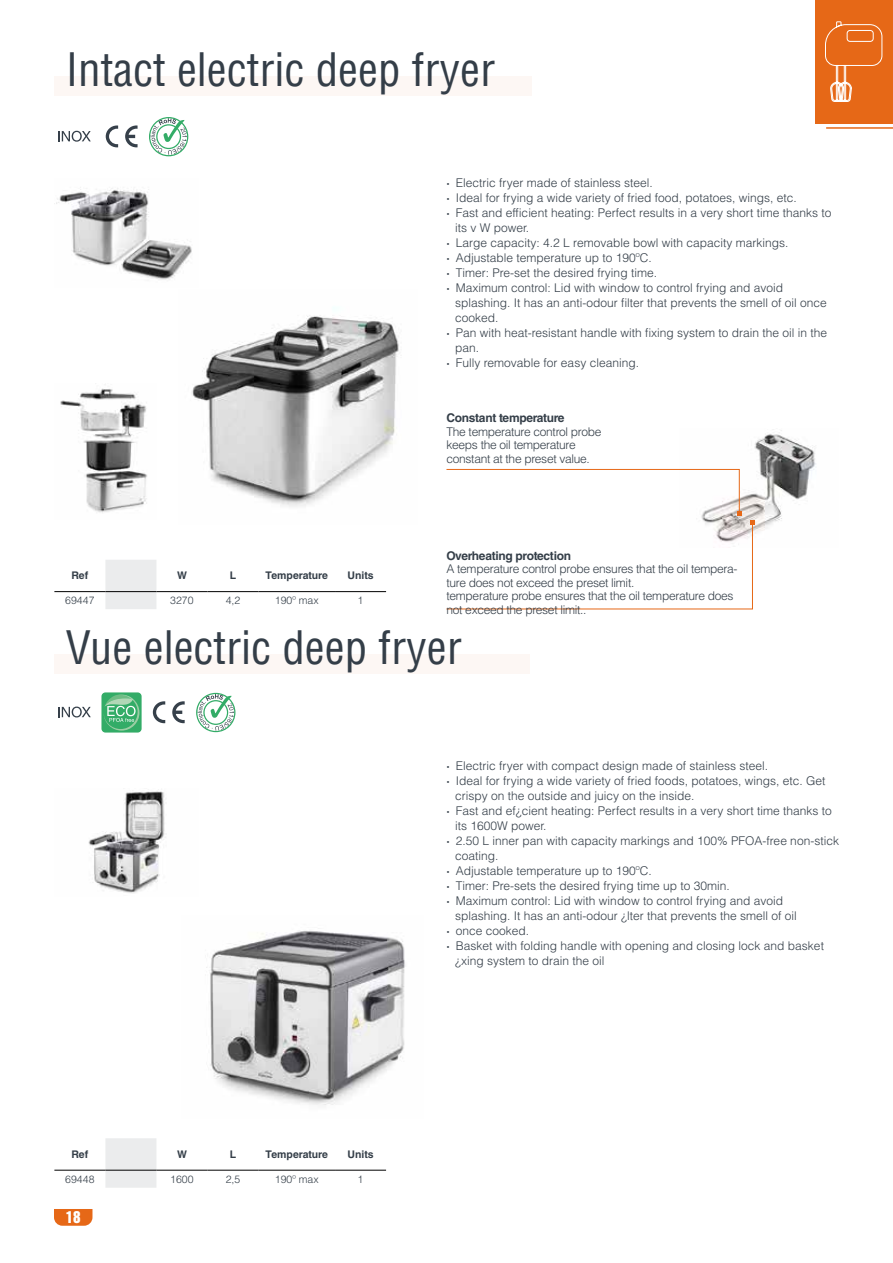
<style>
.page{position:relative;width:893px;height:1263px;background:#fff}
.page>*{position:absolute;margin:0;border:0;box-sizing:border-box;transform-origin:0 0}
.t1{font:condensed 45px "Helvetica LT Std";color:#343e48}
.t2{font:15px "Helvetica Inserat LT Std";color:#fff}
.t3{font:300 12px "Helvetica LT Std";color:#343e48}
.t4{font:300 12px/13.5px "Helvetica LT Std";letter-spacing:-.025em;color:#343e48}
.t5{font:700 12px "Helvetica LT Std";letter-spacing:-.025em;color:#343e48}
.t6{font:700 10.5px "Helvetica LT Std";color:#343e48}
.t7{font:300 10.5px "Helvetica LT Std";color:#343e48}
.s1{font-weight:700}
</style>
<div class="page">
<div style="left:815px;top:0;width:78px;height:123px;background:#e66817"></div>
<svg style="left:825px;top:21px;width:58px;height:81px"></svg>
<svg style="left:58px;top:131px;width:33px;height:11px"></svg>
<div style="left:54px;top:116px;width:41px;height:41px;border:1px solid #fff;border-radius:6px"></div>
<svg style="left:106px;top:125px;width:12px;height:22px"></svg>
<svg style="left:125px;top:125px;width:13px;height:22px"></svg>
<div style="left:101px;top:116px;width:41px;height:41px;border:1px solid #fff;border-radius:6px"></div>
<svg style="left:149px;top:117px;width:40px;height:40px"></svg>
<img style="left:191px;top:307px;width:208px;height:200px">
<img style="left:54px;top:187px;width:138px;height:93px">
<img style="left:60px;top:388px;width:87px;height:125px">
<img style="left:206px;top:930px;width:199px;height:175px">
<img style="left:88px;top:791px;width:78px;height:102px">
<svg style="left:58px;top:706px;width:33px;height:11px"></svg>
<div style="left:54px;top:692px;width:41px;height:41px;border:1px solid #fff;border-radius:6px"></div>
<div style="left:101px;top:692px;width:41px;height:40px;background:#33ac67;border-radius:4px"></div>
<svg style="left:104px;top:694px;width:35px;height:37px"></svg>
<svg style="left:153px;top:701px;width:12px;height:22px"></svg>
<svg style="left:172px;top:701px;width:13px;height:22px"></svg>
<div style="left:148px;top:692px;width:41px;height:41px;border:1px solid #fff;border-radius:6px"></div>
<svg style="left:196px;top:692px;width:40px;height:41px"></svg>
<img style="left:679px;top:429px;width:137px;height:105px">
<svg style="left:446px;top:469px;width:309px;height:140px"></svg>
<div style="left:105px;top:560px;width:51px;height:49px;background:#ebeced"></div>
<hr style="left:54px;top:591px;width:51px;height:1px;background:#000">
<hr style="left:105px;top:591px;width:51px;height:1px;background:#000">
<hr style="left:156px;top:591px;width:51px;height:1px;background:#000">
<hr style="left:207px;top:591px;width:51px;height:1px;background:#000">
<hr style="left:258px;top:591px;width:77px;height:1px;background:#000">
<hr style="left:335px;top:591px;width:51px;height:1px;background:#000">
<div style="left:105px;top:1138px;width:51px;height:50px;background:#ebeced"></div>
<hr style="left:54px;top:1170px;width:51px;height:1px;background:#000">
<hr style="left:105px;top:1170px;width:51px;height:1px;background:#000">
<hr style="left:156px;top:1170px;width:51px;height:1px;background:#000">
<hr style="left:207px;top:1170px;width:51px;height:1px;background:#000">
<hr style="left:258px;top:1170px;width:77px;height:1px;background:#000">
<hr style="left:335px;top:1170px;width:51px;height:1px;background:#000">
<hr style="left:826px;top:127px;width:67px;height:2px;background:#e66817">
<svg style="left:54px;top:1209px;width:38px;height:17px"></svg>
<div style="left:54px;top:654px;width:475px;height:19px;background:#fdf7f4"></div>
<div style="left:54px;top:76px;width:477px;height:20px;background:#fdf7f4"></div>
<h1 class="t1" style="left:66px;top:42px;width:431px">Intact electric deep fryer</h1>
<p class="t3" style="left:446px;top:175px;width:208px"><span class="s1">·</span> Electric fryer made of stainless steel.</p>
<p class="t3" style="left:446px;top:190px;width:352px"><span class="s1">·</span> Ideal for frying a wide variety of fried food, potatoes, wings, etc.</p>
<p class="t3" style="left:446px;top:205px;width:387px"><span class="s1">·</span> Fast and efficient heating: Perfect results in a very short time thanks to</p>
<p class="t3" style="left:455px;top:220px;width:76px">its v W power.</p>
<p class="t3" style="left:446px;top:235px;width:343px"><span class="s1">·</span> Large capacity: 4.2 L removable bowl with capacity markings.</p>
<p class="t3" style="left:446px;top:250px;width:207px"><span class="s1">·</span> Adjustable temperature up to 190ºC.</p>
<p class="t3" style="left:446px;top:265px;width:212px"><span class="s1">·</span> Timer: Pre-set the desired frying time.</p>
<p class="t3" style="left:446px;top:280px;width:338px"><span class="s1">·</span> Maximum control: Lid with window to control frying and avoid</p>
<p class="t3" style="left:455px;top:295px;width:373px">splashing. It has an anti-odour filter that prevents the smell of oil once</p>
<p class="t3" style="left:455px;top:310px;width:45px">cooked.</p>
<p class="t3" style="left:446px;top:325px;width:382px"><span class="s1">·</span> Pan with heat-resistant handle with fixing system to drain the oil in the</p>
<p class="t3" style="left:455px;top:340px;width:26px">pan.</p>
<p class="t3" style="left:446px;top:355px;width:194px"><span class="s1">·</span> Fully removable for easy cleaning.</p>
<p class="t6" style="left:72px;top:569px;width:18px">Ref</p>
<p class="t6" style="left:177px;top:569px;width:11px">W</p>
<p class="t6" style="left:230px;top:569px;width:8px">L</p>
<p class="t6" style="left:266px;top:569px;width:64px">Temperature</p>
<p class="t6" style="left:347px;top:569px;width:28px">Units</p>
<p class="t7" style="left:65px;top:594px;width:31px">69447</p>
<p class="t7" style="left:170px;top:594px;width:25px">3270</p>
<p class="t7" style="left:226px;top:594px;width:16px">4,2</p>
<p class="t7" style="left:275px;top:594px;width:45px">190º max</p>
<p class="t7" style="left:358px;top:594px;width:7px">1</p>
<p class="t5" style="left:446px;top:411px;width:120px">Constant temperature</p>
<p class="t4" style="left:446px;top:424px;width:157px">The temperature control probe keeps the oil temperature constant at the preset value.</p>
<p class="t5" style="left:446px;top:548px;width:126px">Overheating protection</p>
<p class="t4" style="left:446px;top:562px;width:293px">A temperature control probe ensures that the oil tempera&shy;ture does not exceed the preset limit.<br>temperature probe ensures that the oil temperature does not exceed the preset limit..</p>
<h1 class="t1" style="left:66px;top:619px;width:398px">Vue electric deep fryer</h1>
<p class="t6" style="left:72px;top:1148px;width:18px">Ref</p>
<p class="t6" style="left:177px;top:1148px;width:11px">W</p>
<p class="t6" style="left:230px;top:1148px;width:8px">L</p>
<p class="t6" style="left:266px;top:1148px;width:64px">Temperature</p>
<p class="t6" style="left:347px;top:1148px;width:28px">Units</p>
<p class="t7" style="left:65px;top:1172px;width:31px">69448</p>
<p class="t7" style="left:170px;top:1172px;width:25px">1600</p>
<p class="t7" style="left:226px;top:1172px;width:16px">2,5</p>
<p class="t7" style="left:275px;top:1172px;width:45px">190º max</p>
<p class="t7" style="left:358px;top:1172px;width:7px">1</p>
<p class="t2" style="left:66px;top:1208px;width:16px">18</p>
<p class="t3" style="left:446px;top:758px;width:323px"><span class="s1">·</span> Electric fryer with compact design made of stainless steel.</p>
<p class="t3" style="left:446px;top:773px;width:381px"><span class="s1">·</span> Ideal for frying a wide variety of fried foods, potatoes, wings, etc. Get</p>
<p class="t3" style="left:455px;top:788px;width:241px">crispy on the outside and juicy on the inside.</p>
<p class="t3" style="left:446px;top:803px;width:387px"><span class="s1">·</span> Fast and ef¿cient heating: Perfect results in a very short time thanks to</p>
<p class="t3" style="left:455px;top:818px;width:93px">its 1600W power.</p>
<p class="t3" style="left:446px;top:833px;width:394px"><span class="s1">·</span> 2.50 L inner pan with capacity markings and 100% PFOA-free non-stick</p>
<p class="t3" style="left:455px;top:848px;width:45px">coating.</p>
<p class="t3" style="left:446px;top:863px;width:207px"><span class="s1">·</span> Adjustable temperature up to 190ºC.</p>
<p class="t3" style="left:446px;top:878px;width:285px"><span class="s1">·</span> Timer: Pre-sets the desired frying time up to 30min.</p>
<p class="t3" style="left:446px;top:893px;width:338px"><span class="s1">·</span> Maximum control: Lid with window to control frying and avoid</p>
<p class="t3" style="left:455px;top:908px;width:343px">splashing. It has an anti-odour ¿lter that prevents the smell of oil</p>
<p class="t3" style="left:446px;top:923px;width:84px"><span class="s1">·</span> once cooked.</p>
<p class="t3" style="left:446px;top:938px;width:379px"><span class="s1">·</span> Basket with folding handle with opening and closing lock and basket</p>
<p class="t3" style="left:455px;top:953px;width:151px">¿xing system to drain the oil</p>
</div>
